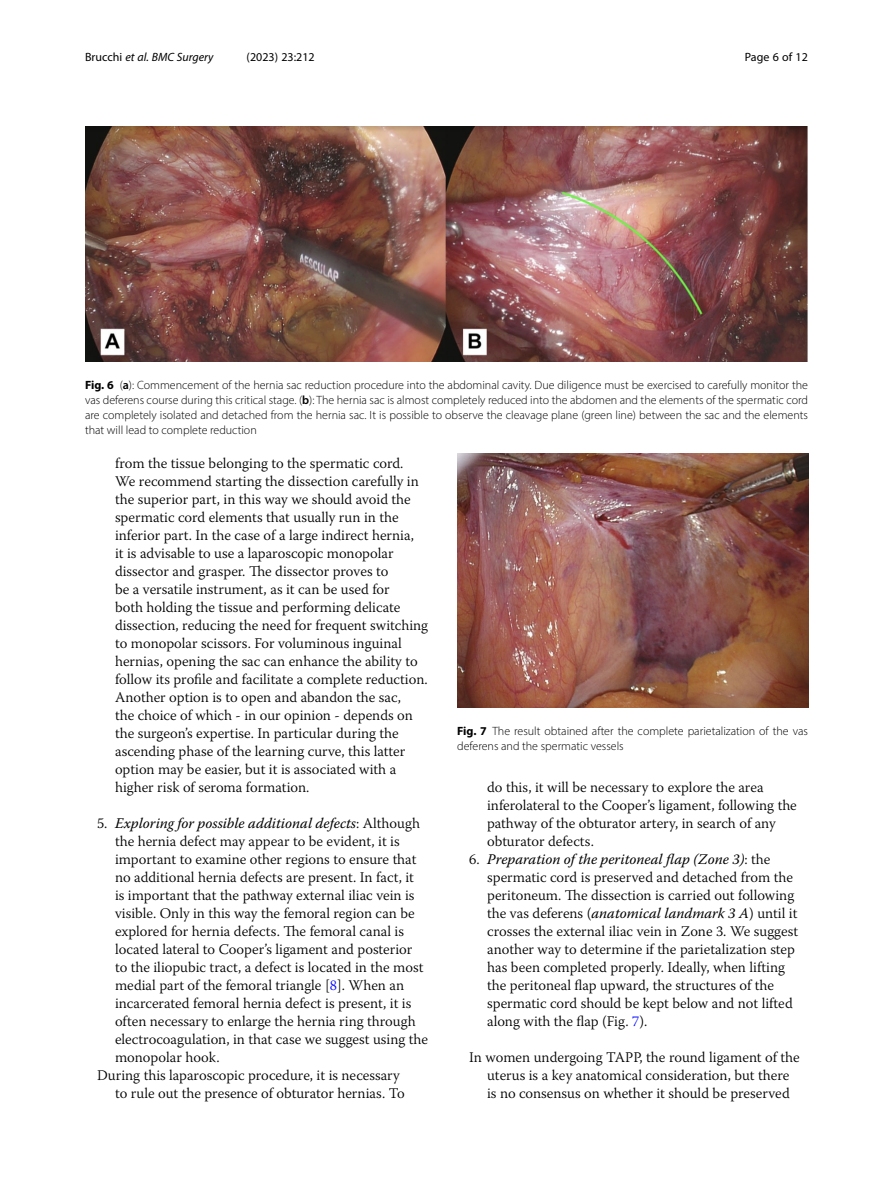
<style>
.page{position:relative;width:893px;height:1191px;background:#fff}
.page>*{position:absolute;margin:0;border:0;box-sizing:border-box;transform-origin:0 0}
.Ordered_L1_Para{font:300 14.7px/18px "Warnock Pro";color:#000}
.Ordered_L1_Middle{font:300 14.7px/18px "Warnock Pro";color:#000}
.Figure_Caption{font:300 12px/15px "Myriad Pro";color:#000}
.t1{font:italic 12px "Myriad Pro";color:#000}
.t2{font:12px "Myriad Pro";color:#000}
.s1{font-style:normal}
.s2{font-weight:700}
.s3{font-weight:600}
.s4{font-weight:400;font-style:italic}
.s5{color:#00f}
</style>
<div class="page">
<img style="left:457px;top:453px;width:351px;height:254px">
<img style="left:85px;top:126px;width:723px;height:235px">
<p class="t1" style="left:85px;top:50px;width:130px"><span class="s1">Brucchi</span> et al. BMC Surgery</p>
<p class="t2" style="left:247px;top:50px;width:70px">(2023) 23:212</p>
<p class="t2" style="left:745px;top:50px;width:65px">Page 6 of 12</p>
<p class="Figure_Caption" style="left:85px;top:377px;width:724px;text-align:justify"><span class="s2">Fig. 6</span> (<span class="s3">a</span>): Commencement of the hernia sac reduction procedure into the abdominal cavity. Due diligence must be exercised to carefully monitor the vas deferens course during this critical stage. (<span class="s3">b</span>): The hernia sac is almost completely reduced into the abdomen and the elements of the spermatic cord are completely isolated and detached from the hernia sac. It is possible to observe the cleavage plane (green line) between the sac and the elements that will lead to complete reduction</p>
<p class="Ordered_L1_Para" style="left:115px;top:454px;width:315px">from the tissue belonging to the spermatic cord.<br>We recommend starting the dissection carefully in the superior part, in this way we should avoid the spermatic cord elements that usually run in the inferior part. In the case of a large indirect hernia,<br>it is advisable to use a laparoscopic monopolar dissector and grasper. The dissector proves to<br>be a versatile instrument, as it can be used for<br>both holding the tissue and performing delicate dissection, reducing the need for frequent switching to monopolar scissors. For voluminous inguinal hernias, opening the sac can enhance the ability to follow its profile and facilitate a complete reduction.<br>Another option is to open and abandon the sac,<br>the choice of which - in our opinion - depends on the surgeon’s expertise. In particular during the ascending phase of the learning curve, this latter option may be easier, but it is associated with a higher risk of seroma formation.</p>
<p class="Ordered_L1_Middle" style="left:115px;top:814px;width:314px;text-indent:-18px">5. <span class="s4">Exploring for possible additional defects</span>: Although the hernia defect may appear to be evident, it is important to examine other regions to ensure that no additional hernia defects are present. In fact, it<br>is important that the pathway external iliac vein is visible. Only in this way the femoral region can be explored for hernia defects. The femoral canal is located lateral to Cooper’s ligament and posterior to the iliopubic tract, a defect is located in the most medial part of the femoral triangle [<span class="s5">8</span>]. When an incarcerated femoral hernia defect is present, it is often necessary to enlarge the hernia ring through electrocoagulation, in that case we suggest using the monopolar hook.</p>
<p class="Ordered_L1_Para" style="left:115px;top:1066px;width:291px;text-indent:-18px">During this laparoscopic procedure, it is necessary to rule out the presence of obturator hernias. To</p>
<p class="Figure_Caption" style="left:457px;top:723px;width:352px"><span class="s2">Fig. 7</span> The result obtained after the complete parietalization of the vas deferens and the spermatic vessels</p>
<p class="Ordered_L1_Para" style="left:487px;top:778px;width:311px">do this, it will be necessary to explore the area inferolateral to the Cooper’s ligament, following the pathway of the obturator artery, in search of any obturator defects.</p>
<p class="Ordered_L1_Middle" style="left:487px;top:850px;width:313px;text-indent:-18px">6. <span class="s4">Preparation of the peritoneal flap (Zone 3)</span>: the spermatic cord is preserved and detached from the peritoneum. The dissection is carried out following the vas deferens (<span class="s4">anatomical landmark 3 A</span>) until it crosses the external iliac vein in Zone 3. We suggest another way to determine if the parietalization step has been completed properly. Ideally, when lifting the peritoneal flap upward, the structures of the spermatic cord should be kept below and not lifted along with the flap (Fig. <span class="s5">7</span>).</p>
<p class="Ordered_L1_Para" style="left:469px;top:1048px;width:332px;text-align:center">In women undergoing TAPP, the round ligament of the uterus is a key anatomical consideration, but there<br>is no consensus on whether it should be preserved</p>
</div>
